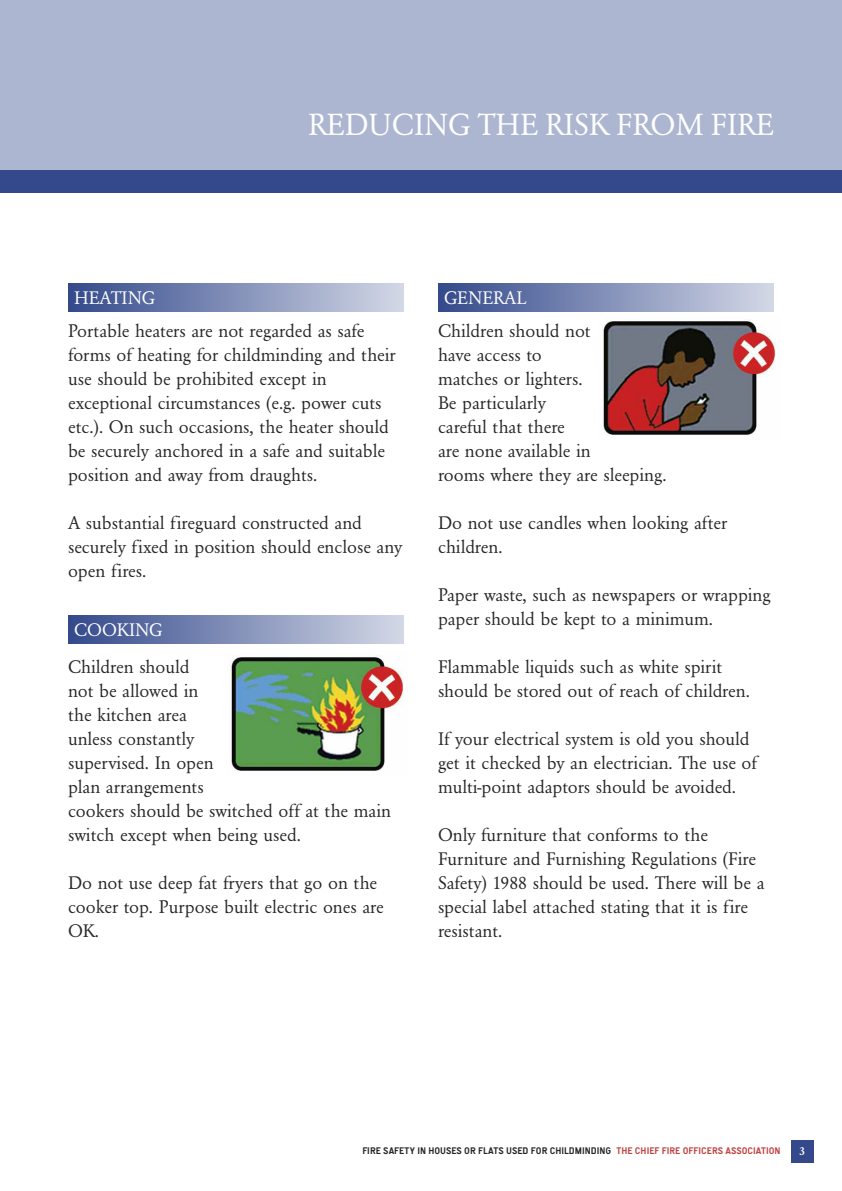
<style>
.page{position:relative;width:842px;height:1191px;background:#fff}
.page>*{position:absolute;margin:0;border:0;box-sizing:border-box;transform-origin:0 0}
.t1{font:32px "URW Garamond T";color:#fff}
.t2{font:19px/24px "URW Garamond T";color:#272627}
.t3{font:19px "URW Garamond T";color:#fff}
.t4{font:600 12px "URW Garamond T";color:#fff}
.t5{font:10px "Snv D";color:#272627}
.s1{color:#c04243}
</style>
<div class="page">
<div style="left:791px;top:1140px;width:23px;height:22px;background:#33498b"></div>
<div style="left:0;top:0;width:842px;height:170px;background:#adb6d1"></div>
<div style="left:0;top:170px;width:842px;height:23px;background:#33498b"></div>
<div style="left:68px;top:283px;width:336px;height:29px;background:linear-gradient(to right,#33498b,#d3d8e6)"></div>
<div style="left:68px;top:615px;width:336px;height:28px;background:linear-gradient(to right,#33498b,#d3d8e6)"></div>
<div style="left:438px;top:283px;width:336px;height:29px;background:linear-gradient(to right,#33498b,#d4d8e6)"></div>
<img style="left:231px;top:656px;width:173px;height:115px">
<img style="left:603px;top:320px;width:173px;height:115px">
<p class="t3" style="left:74px;top:286px;width:83px">HEATING</p>
<h1 class="t1" style="left:308px;top:105px;width:467px">REDUCING THE RISK FROM FIRE</h1>
<p class="t3" style="left:444px;top:286px;width:84px">GENERAL</p>
<p class="t2" style="left:68px;top:318px;width:329px">Portable heaters are not regarded as safe forms of heating for childminding and their use should be prohibited except in exceptional circumstances (e.g. power cuts etc.). On such occasions, the heater should be securely anchored in a safe and suitable position and away from draughts.</p>
<p class="t2" style="left:68px;top:510px;width:336px">A substantial fireguard constructed and securely fixed in position should enclose any open fires.</p>
<p class="t3" style="left:74px;top:618px;width:90px">COOKING</p>
<p class="t2" style="left:68px;top:654px;width:324px">Children should<br>not be allowed in<br>the kitchen area<br>unless constantly<br>supervised. In open<br>plan arrangements<br>cookers should be switched off at the main switch except when being used.</p>
<p class="t2" style="left:68px;top:870px;width:317px">Do not use deep fat fryers that go on the cooker top. Purpose built electric ones are<br>OK.</p>
<p class="t2" style="left:438px;top:318px;width:230px">Children should not<br>have access to<br>matches or lighters.<br>Be particularly<br>careful that there<br>are none available in<br>rooms where they are sleeping.</p>
<p class="t2" style="left:438px;top:510px;width:291px">Do not use candles when looking after children.</p>
<p class="t2" style="left:438px;top:582px;width:334px">Paper waste, such as newspapers or wrapping paper should be kept to a minimum.</p>
<p class="t2" style="left:438px;top:654px;width:313px">Flammable liquids such as white spirit should be stored out of reach of children.</p>
<p class="t2" style="left:438px;top:726px;width:320px">If your electrical system is old you should get it checked by an electrician. The use of multi-point adaptors should be avoided.</p>
<p class="t2" style="left:438px;top:822px;width:328px">Only furniture that conforms to the Furniture and Furnishing Regulations (Fire Safety) 1988 should be used. There will be a special label attached stating that it is fire resistant.</p>
<p class="t5" style="left:362px;top:1145px;width:420px">FIRE SAFETY IN HOUSES OR FLATS USED FOR CHILDMINDING <span class="s1">THE CHIEF FIRE OFFICERS ASSOCIATION</span></p>
<p class="t4" style="left:799px;top:1143px;width:8px">3</p>
</div>
